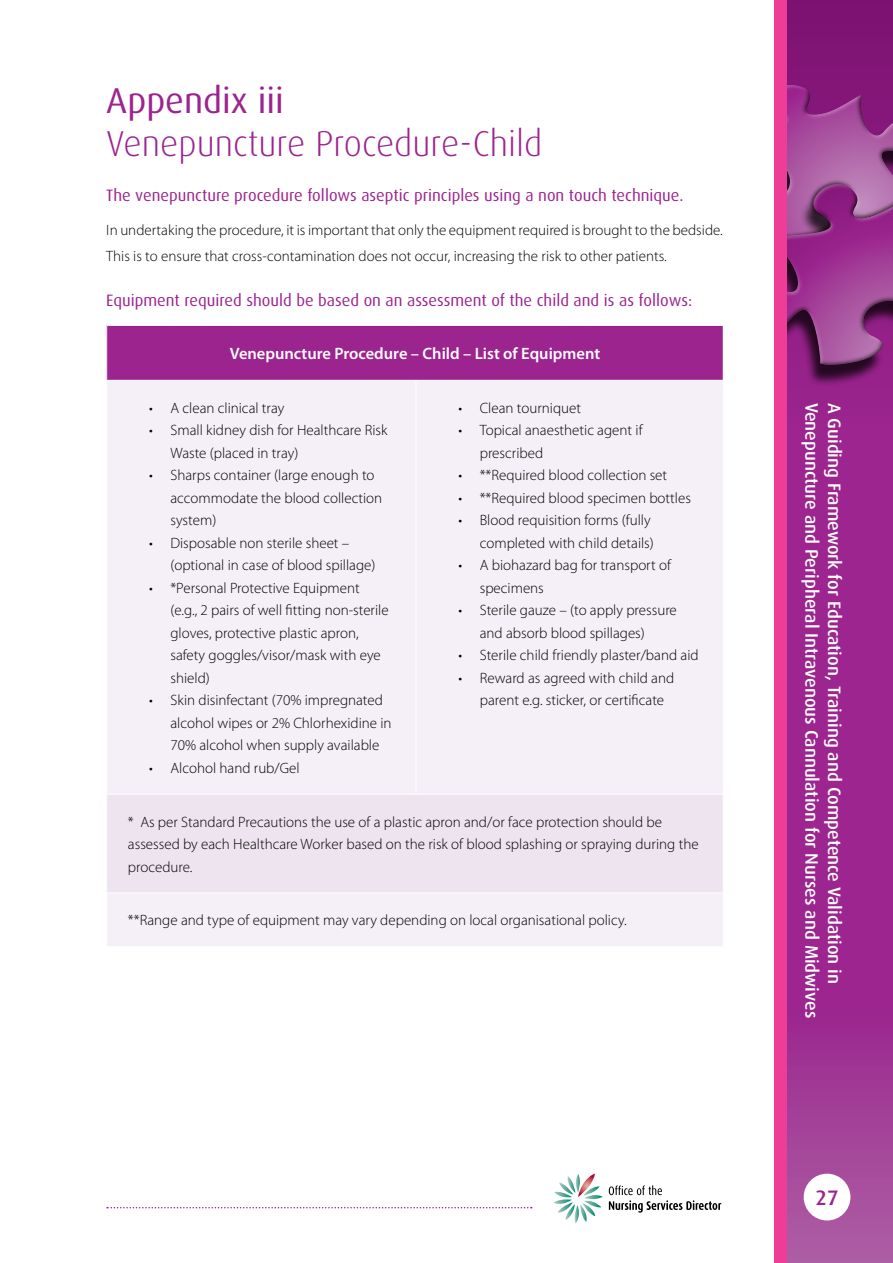
<style>
.page{position:relative;width:893px;height:1263px;background:#fff}
.page>*{position:absolute;margin:0;border:0;box-sizing:border-box;transform-origin:0 0}
.t1{font:300 36px "Dax";color:#9c248f}
.t2{font:36px "Dax";color:#9c248f}
.t3{font:500 21px "Dax";color:#9c248f}
.t4{font:500 18px "Dax";color:#fff}
.t5{font:16.5px "Dax";color:#9c248f}
.t6{font:600 16.5px "Myriad Pro";color:#fff}
.t7{font:300 15px/22.5px "Myriad Pro";color:#000}
</style>
<div class="page">
<svg style="left:554px;top:1174px;width:48px;height:49px"></svg>
<svg style="left:609px;top:1185px;width:112px;height:27px"></svg>
<svg style="left:107px;top:1207px;width:425px;height:1px"></svg>
<svg style="left:787px;top:0;width:106px;height:1263px;background:#9b2a8f"></svg>
<div style="left:787px;top:190px;width:106px;height:196px;background:#000;opacity:.75"></div>
<svg style="left:787px;top:83px;width:106px;height:99px;background:#9d4393"></svg>
<div style="left:787px;top:182px;width:106px;height:185px;background:#fff;opacity:.75"></div>
<div style="left:787px;top:186px;width:106px;height:181px;background:#000;opacity:.75"></div>
<div style="left:804px;top:1174px;width:46px;height:46px;background:#fff;border-radius:50%"></div>
<div style="left:774px;top:0;width:13px;height:1263px;background:#ee3d96"></div>
<div style="left:107px;top:325px;width:616px;height:55px;background:#9c248f"></div>
<div style="left:107px;top:381px;width:616px;height:565px;background:#f5eff7"></div>
<div style="left:107px;top:794px;width:616px;height:99px;background:#eee4f0"></div>
<hr style="left:106px;top:325px;width:310px;height:1px;background:#fff">
<hr style="left:416px;top:325px;width:308px;height:1px;background:#fff">
<hr style="left:416px;top:381px;width:1px;height:413px;background:#fff">
<hr style="left:106px;top:794px;width:310px;height:1px;background:#fff">
<hr style="left:416px;top:794px;width:308px;height:1px;background:#fff">
<hr style="left:106px;top:892px;width:310px;height:1px;background:#fff">
<hr style="left:416px;top:892px;width:308px;height:1px;background:#fff">
<h1 class="t2" style="left:106px;top:81px;width:179px">Appendix iii</h1>
<h1 class="t1" style="left:106px;top:124px;width:437px">Venepuncture Procedure-Child</h1>
<p class="t5" style="left:106px;top:187px;width:579px">The venepuncture procedure follows aseptic principles using a non touch technique.</p>
<p class="t7" style="left:106px;top:218px;width:618px;line-height:25.5px">In undertaking the procedure, it is important that only the equipment required is brought to the bedside.<br>This is to ensure that cross-contamination does not occur, increasing the risk to other patients.</p>
<p class="t5" style="left:106px;top:291px;width:587px">Equipment required should be based on an assessment of the child and is as follows:</p>
<p class="t6" style="left:230px;top:343px;width:372px">Venepuncture Procedure – Child – List of Equipment</p>
<p class="t7" style="left:149px;top:396px;width:137px">• A clean clinical tray</p>
<p class="t7" style="left:170px;top:419px;width:219px;text-indent:-21px">• Small kidney dish for Healthcare Risk<br>Waste (placed in tray)</p>
<p class="t7" style="left:170px;top:464px;width:213px;text-indent:-21px">• Sharps container (large enough to accommodate the blood collection system)</p>
<p class="t7" style="left:170px;top:531px;width:207px;text-indent:-21px">• Disposable non sterile sheet – (optional in case of blood spillage)</p>
<p class="t7" style="left:170px;top:576px;width:220px;text-indent:-21px">• *Personal Protective Equipment (e.g., 2 pairs of well fitting non-sterile gloves, protective plastic apron, safety goggles/visor/mask with eye shield)</p>
<p class="t7" style="left:170px;top:689px;width:223px;text-indent:-21px">• Skin disinfectant (70% impregnated alcohol wipes or 2% Chlorhexidine in<br>70% alcohol when supply available</p>
<p class="t7" style="left:149px;top:756px;width:152px">• Alcohol hand rub/Gel</p>
<p class="t7" style="left:458px;top:396px;width:124px">• Clean tourniquet</p>
<p class="t7" style="left:480px;top:419px;width:164px;text-indent:-21px">• Topical anaesthetic agent if prescribed</p>
<p class="t7" style="left:458px;top:464px;width:210px">• **Required blood collection set</p>
<p class="t7" style="left:458px;top:486px;width:234px">• **Required blood specimen bottles</p>
<p class="t7" style="left:458px;top:509px;width:197px;text-align:right">• Blood requisition forms (fully completed with child details)</p>
<p class="t7" style="left:480px;top:554px;width:193px;text-indent:-21px">• A biohazard bag for transport of specimens</p>
<p class="t7" style="left:480px;top:599px;width:199px;text-indent:-21px">• Sterile gauze – (to apply pressure and absorb blood spillages)</p>
<p class="t7" style="left:458px;top:644px;width:242px">• Sterile child friendly plaster/band aid</p>
<p class="t7" style="left:480px;top:666px;width:196px;text-indent:-21px">• Reward as agreed with child and parent e.g. sticker, or certificate</p>
<p class="t7" style="left:128px;top:810px;width:572px">* As per Standard Precautions the use of a plastic apron and/or face protection should be assessed by each Healthcare Worker based on the risk of blood splashing or spraying during the procedure.</p>
<p class="t7" style="left:128px;top:909px;width:500px">**Range and type of equipment may vary depending on local organisational policy.</p>
<p class="t4" style="left:822px;top:403px;width:617px;rotate:90deg">Venepuncture and Peripheral Intravenous Cannulation for Nurses and Midwives</p>
<p class="t4" style="left:844px;top:403px;width:583px;rotate:90deg">A Guiding Framework for Education, Training and Competence Validation in</p>
<h2 class="t3" style="left:816px;top:1186px;width:24px">27</h2>
</div>
